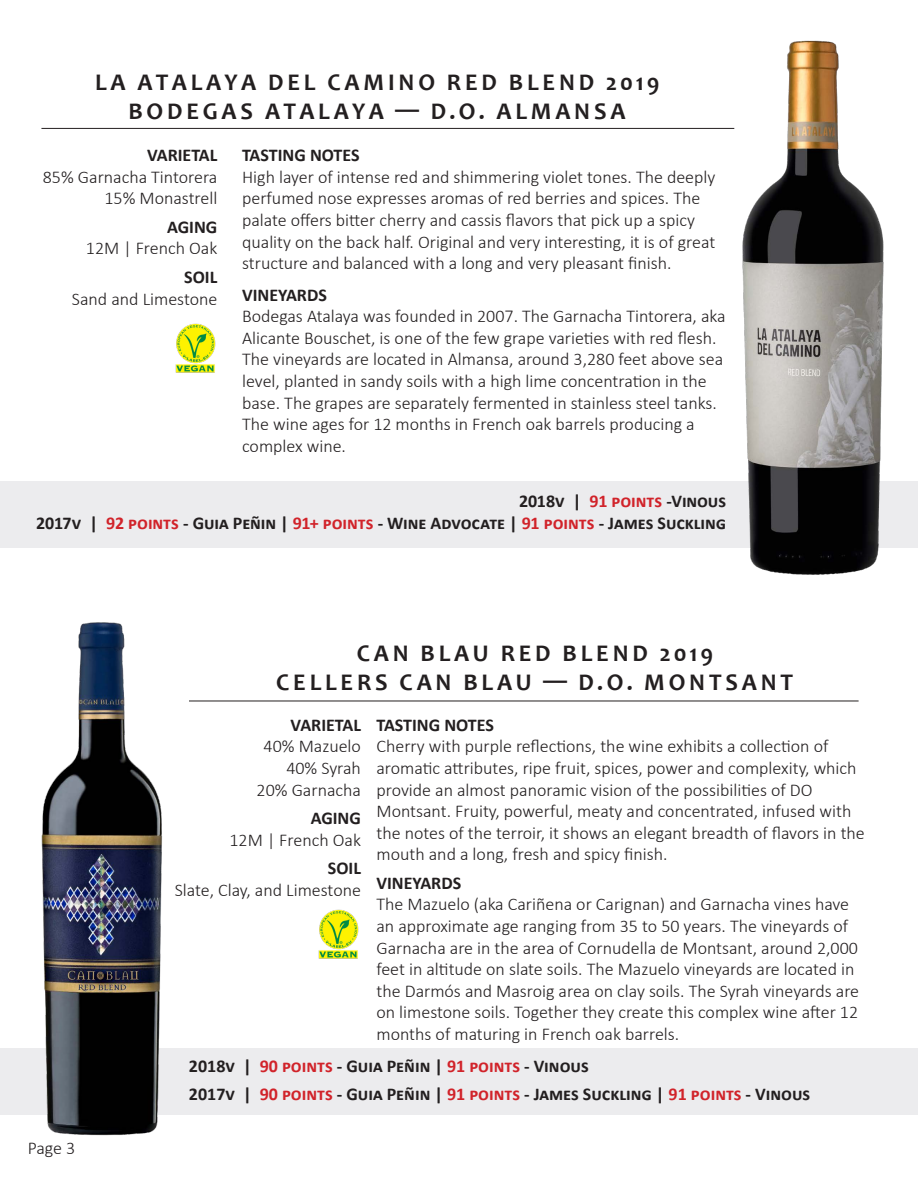
<style>
.page{position:relative;width:918px;height:1188px;background:#fff}
.page>*{position:absolute;margin:0;border:0;box-sizing:border-box;transform-origin:0 0}
.t1{font:700 24px "Candara";letter-spacing:.16em;color:#231f20}
.t2{font:300 18px/21.6px "Calibri";color:#231f20}
.t3{font:700 18px "Calibri";color:#231f20}
.s1{font-weight:700}
.s2{color:#d1232a}
</style>
<div class="page">
<div style="left:0;top:481px;width:918px;height:67px;background:#ececee"></div>
<img style="left:730px;top:40px;width:154px;height:535px">
<hr style="left:41px;top:128px;width:693px;height:1px;background:#231f20">
<hr style="left:189px;top:701px;width:670px;height:1px;background:#231f20">
<div style="left:0;top:1048px;width:918px;height:67px;background:#ececee"></div>
<img style="left:41px;top:622px;width:121px;height:514px">
<img style="left:318px;top:909px;width:41px;height:50px">
<img style="left:175px;top:323px;width:41px;height:50px">
<p class="t1" style="left:95px;top:68px;width:566px">LA ATALAYA DEL CAMINO RED BLEND 2019</p>
<p class="t1" style="left:128px;top:96px;width:499px">BODEGAS ATALAYA — D.O. ALMANSA</p>
<p class="t3" style="left:147px;top:142px;width:72px">VARIETAL</p>
<p class="t2" style="left:43px;top:166px;width:176px">85% Garnacha Tintorera</p>
<p class="t2" style="left:104px;top:187px;width:114px">15% Monastrell</p>
<p class="t2" style="left:86px;top:216px;width:133px;text-align:right"><span class="s1">AGING<br></span>12M | French Oak</p>
<p class="t3" style="left:184px;top:264px;width:35px">SOIL</p>
<p class="t2" style="left:72px;top:288px;width:147px">Sand and Limestone</p>
<p class="t3" style="left:242px;top:142px;width:119px">TASTING NOTES</p>
<p class="t2" style="left:242px;top:166px;width:475px">High layer of intense red and shimmering violet tones. The deeply perfumed nose expresses aromas of red berries and spices. The palate offers bitter cherry and cassis flavors that pick up a spicy quality on the back half. Original and very interesting, it is of great structure and balanced with a long and very pleasant finish.</p>
<p class="t3" style="left:242px;top:282px;width:86px">VINEYARDS</p>
<p class="t2" style="left:242px;top:305px;width:485px">Bodegas Atalaya was founded in 2007. The Garnacha Tintorera, aka Alicante Bouschet, is one of the few grape varieties with red flesh.<br>The vineyards are located in Almansa, around 3,280 feet above sea level, planted in sandy soils with a high lime concentration in the base. The grapes are separately fermented in stainless steel tanks.<br>The wine ages for 12 months in French oak barrels producing a complex wine.</p>
<p class="t3" style="left:519px;top:488px;width:209px">2018v | <span class="s2">91 points</span> -Vinous</p>
<p class="t3" style="left:36px;top:510px;width:691px">2017v | <span class="s2">92 points</span> - Guia Peñin | <span class="s2">91+ points</span> - Wine Advocate | <span class="s2">91 points</span> - James Suckling</p>
<p class="t2" style="left:28px;top:1137px;width:49px">Page 3</p>
<p class="t1" style="left:357px;top:638px;width:358px">CAN BLAU RED BLEND 2019</p>
<p class="t1" style="left:276px;top:667px;width:519px">CELLERS CAN BLAU — D.O. MONTSANT</p>
<p class="t3" style="left:291px;top:712px;width:72px">VARIETAL</p>
<p class="t2" style="left:264px;top:735px;width:99px">40% Mazuelo</p>
<p class="t2" style="left:286px;top:757px;width:76px">40% Syrah</p>
<p class="t2" style="left:257px;top:779px;width:106px">20% Garnacha</p>
<p class="t2" style="left:230px;top:807px;width:133px;text-align:right"><span class="s1">AGING<br></span>12M | French Oak</p>
<p class="t3" style="left:328px;top:855px;width:35px">SOIL</p>
<p class="t2" style="left:175px;top:879px;width:188px">Slate, Clay, and Limestone</p>
<p class="t3" style="left:377px;top:712px;width:119px">TASTING NOTES</p>
<p class="t2" style="left:377px;top:735px;width:490px">Cherry with purple reflections, the wine exhibits a collection of aromatic attributes, ripe fruit, spices, power and complexity, which provide an almost panoramic vision of the possibilities of DO Montsant. Fruity, powerful, meaty and concentrated, infused with the notes of the terroir, it shows an elegant breadth of flavors in the mouth and a long, fresh and spicy finish.</p>
<p class="t3" style="left:377px;top:870px;width:86px">VINEYARDS</p>
<p class="t2" style="left:377px;top:893px;width:484px">The Mazuelo (aka Cariñena or Carignan) and Garnacha vines have an approximate age ranging from 35 to 50 years. The vineyards of Garnacha are in the area of Cornudella de Montsant, around 2,000 feet in altitude on slate soils. The Mazuelo vineyards are located in the Darmós and Masroig area on clay soils. The Syrah vineyards are on limestone soils. Together they create this complex wine after 12 months of maturing in French oak barrels.</p>
<p class="t3" style="left:189px;top:1053px;width:401px">2018v | <span class="s2">90 points</span> - Guia Peñin | <span class="s2">91 points</span> - Vinous</p>
<p class="t3" style="left:189px;top:1082px;width:623px">2017v | <span class="s2">90 points</span> - Guia Peñin | <span class="s2">91 points</span> - James Suckling | <span class="s2">91 points</span> - Vinous</p>
</div>
